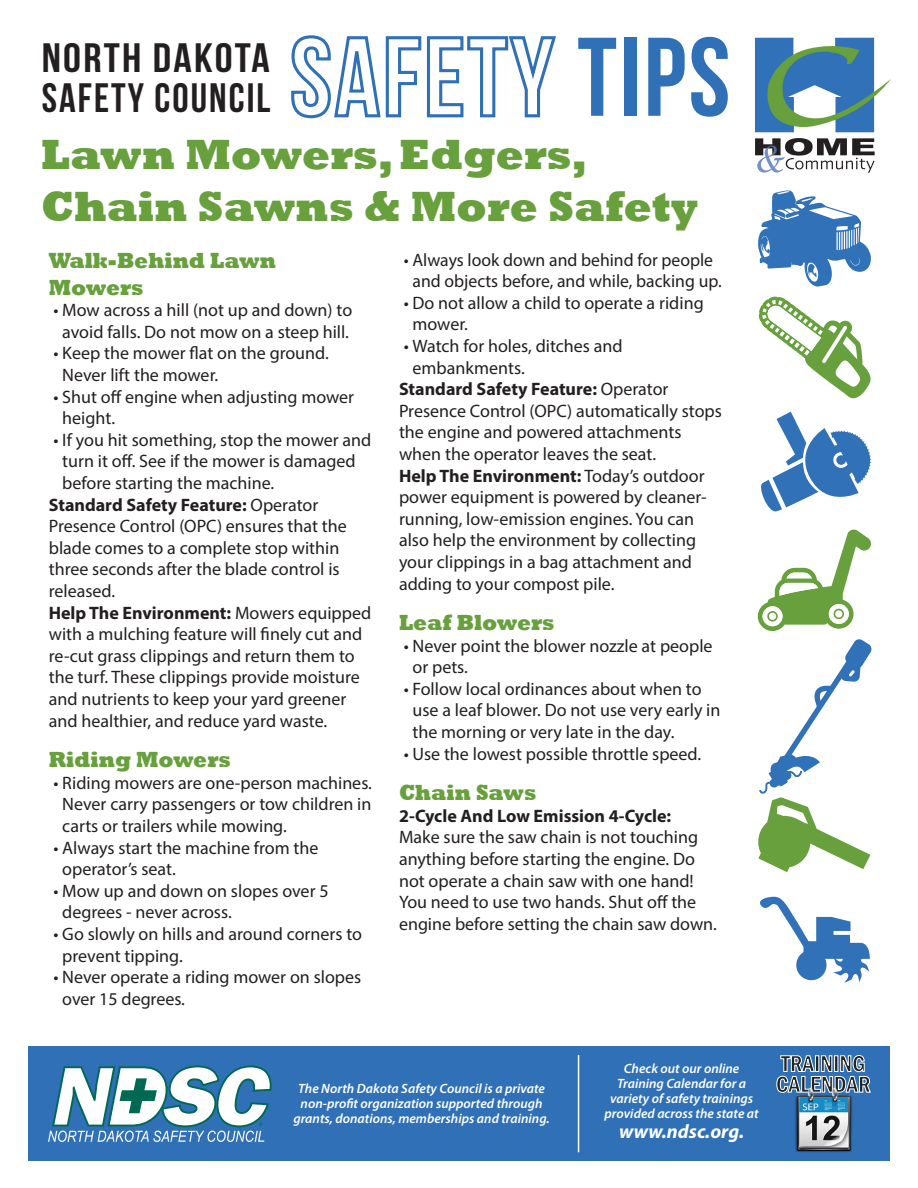
<style>
.page{position:relative;width:918px;height:1188px;background:#fff}
.page>*{position:absolute;margin:0;border:0;box-sizing:border-box;transform-origin:0 0}
.t1{font:111.45px "Bebas Neue";color:#3070b6}
.t2{font:800 43.35px/52.1px "Rockwell";color:#67a03c;scale:.95 1}
.t3{font:41.1px "Bebas Neue";letter-spacing:.05em;color:#231f20}
.t4{font:41.1px "Bebas Neue";letter-spacing:.05em;color:#231f20;scale:1.1 1}
.t5{font:800 22.5px/27px "Rockwell";color:#67a03c;scale:.9 1}
.t6{font:italic 700 19.5px "Myriad Pro";color:#fff}
.t7{font:18px/21.6px "Myriad Pro";color:#231f20}
.t8{font:italic 600 13.5px/15px "Myriad Pro";color:#fff;text-align:center}
.s1{font-weight:700}
</style>
<div class="page">
<div style="left:28px;top:1046px;width:861px;height:115px;background:#3070b6"></div>
<svg style="left:291px;top:35px;width:265px;height:84px"></svg>
<svg style="left:755px;top:138px;width:120px;height:35px"></svg>
<svg style="left:755px;top:38px;width:136px;height:94px"></svg>
<svg style="left:48px;top:1065px;width:224px;height:77px"></svg>
<svg style="left:776px;top:1055px;width:95px;height:38px"></svg>
<img style="left:791px;top:1088px;width:65px;height:64px">
<hr style="left:578px;top:1055px;width:1px;height:97px;background:#fff">
<svg style="left:759px;top:297px;width:112px;height:102px"></svg>
<svg style="left:758px;top:530px;width:113px;height:101px"></svg>
<svg style="left:761px;top:412px;width:110px;height:100px"></svg>
<svg style="left:758px;top:191px;width:113px;height:96px"></svg>
<svg style="left:758px;top:639px;width:113px;height:233px"></svg>
<svg style="left:760px;top:897px;width:110px;height:86px"></svg>
<p class="t1" style="left:577px;top:16px;width:155px">TIPS</p>
<p class="t4" style="left:42px;top:35px;width:209px">NORTH DAKOTA</p>
<p class="t3" style="left:42px;top:75px;width:230px">SAFETY COUNCIL</p>
<p class="t2" style="left:41px;top:129px;width:693px">Lawn Mowers, Edgers,<br>Chain Sawns &amp; More Safety</p>
<p class="t5" style="left:49px;top:247px;width:254px">Walk-Behind Lawn<br>Mowers</p>
<p class="t7" style="left:54px;top:299px;width:300px;text-align:center">• Mow across a hill (not up and down) to avoid falls. Do not mow on a steep hill.</p>
<p class="t7" style="left:62px;top:342px;width:268px;text-indent:-9px">• Keep the mower flat on the ground.<br>Never lift the mower.</p>
<p class="t7" style="left:62px;top:386px;width:293px;text-indent:-9px">• Shut off engine when adjusting mower height.</p>
<p class="t7" style="left:62px;top:429px;width:311px;text-indent:-9px">• If you hit something, stop the mower and turn it off. See if the mower is damaged before starting the machine.</p>
<p class="t7" style="left:49px;top:494px;width:300px"><span class="s1">Standard Safety Feature:</span> Operator<br>Presence Control (OPC) ensures that the blade comes to a complete stop within three seconds after the blade control is released.</p>
<p class="t7" style="left:49px;top:602px;width:324px"><span class="s1">Help The Environment:</span> Mowers equipped with a mulching feature will finely cut and re-cut grass clippings and return them to the turf. These clippings provide moisture and nutrients to keep your yard greener and healthier, and reduce yard waste.</p>
<p class="t5" style="left:49px;top:746px;width:204px">Riding Mowers</p>
<p class="t7" style="left:62px;top:772px;width:311px;text-align:justify;text-indent:-9px">• Riding mowers are one-person machines.<br>Never carry passengers or tow children in carts or trailers while mowing.</p>
<p class="t7" style="left:62px;top:836px;width:258px;text-indent:-9px">• Always start the machine from the operator’s seat.</p>
<p class="t7" style="left:62px;top:880px;width:268px;text-indent:-9px">• Mow up and down on slopes over 5 degrees - never across.</p>
<p class="t7" style="left:62px;top:923px;width:301px;text-indent:-9px">• Go slowly on hills and around corners to prevent tipping.</p>
<p class="t7" style="left:62px;top:966px;width:301px;text-indent:-9px">• Never operate a riding mower on slopes over 15 degrees.</p>
<p class="t7" style="left:404px;top:248px;width:319px;text-align:center">• Always look down and behind for people and objects before, and while, backing up.</p>
<p class="t7" style="left:413px;top:292px;width:293px;text-indent:-9px">• Do not allow a child to operate a riding mower.</p>
<p class="t7" style="left:413px;top:335px;width:212px;text-indent:-9px">• Watch for holes, ditches and embankments.</p>
<p class="t7" style="left:399px;top:378px;width:325px"><span class="s1">Standard Safety Feature:</span> Operator Presence Control (OPC) automatically stops the engine and powered attachments when the operator leaves the seat.</p>
<p class="t7" style="left:399px;top:464px;width:309px"><span class="s1">Help The Environment:</span> Today’s outdoor power equipment is powered by cleaner&shy;running, low-emission engines. You can also help the environment by collecting your clippings in a bag attachment and adding to your compost pile.</p>
<p class="t5" style="left:399px;top:609px;width:175px">Leaf Blowers</p>
<p class="t7" style="left:413px;top:635px;width:302px;text-indent:-9px">• Never point the blower nozzle at people or pets.</p>
<p class="t7" style="left:413px;top:678px;width:309px;text-indent:-9px">• Follow local ordinances about when to use a leaf blower. Do not use very early in the morning or very late in the day.</p>
<p class="t7" style="left:404px;top:743px;width:299px">• Use the lowest possible throttle speed.</p>
<p class="t5" style="left:399px;top:779px;width:154px">Chain Saws</p>
<p class="t7" style="left:399px;top:805px;width:319px"><span class="s1">2-Cycle And Low Emission 4-Cycle:<br></span>Make sure the saw chain is not touching anything before starting the engine. Do not operate a chain saw with one hand!<br>You need to use two hands. Shut off the engine before setting the chain saw down.</p>
<p class="t8" style="left:298px;top:1080px;width:248px">The North Dakota Safety Council is a private</p>
<p class="t8" style="left:301px;top:1095px;width:244px">non-profit organization supported through</p>
<p class="t8" style="left:293px;top:1110px;width:258px">grants, donations, memberships and training.</p>
<p class="t8" style="left:605px;top:1061px;width:156px">Check out our online<br>Training Calendar for a variety of safety trainings provided across the state at</p>
<p class="t6" style="left:619px;top:1119px;width:126px">www.ndsc.org.</p>
</div>
